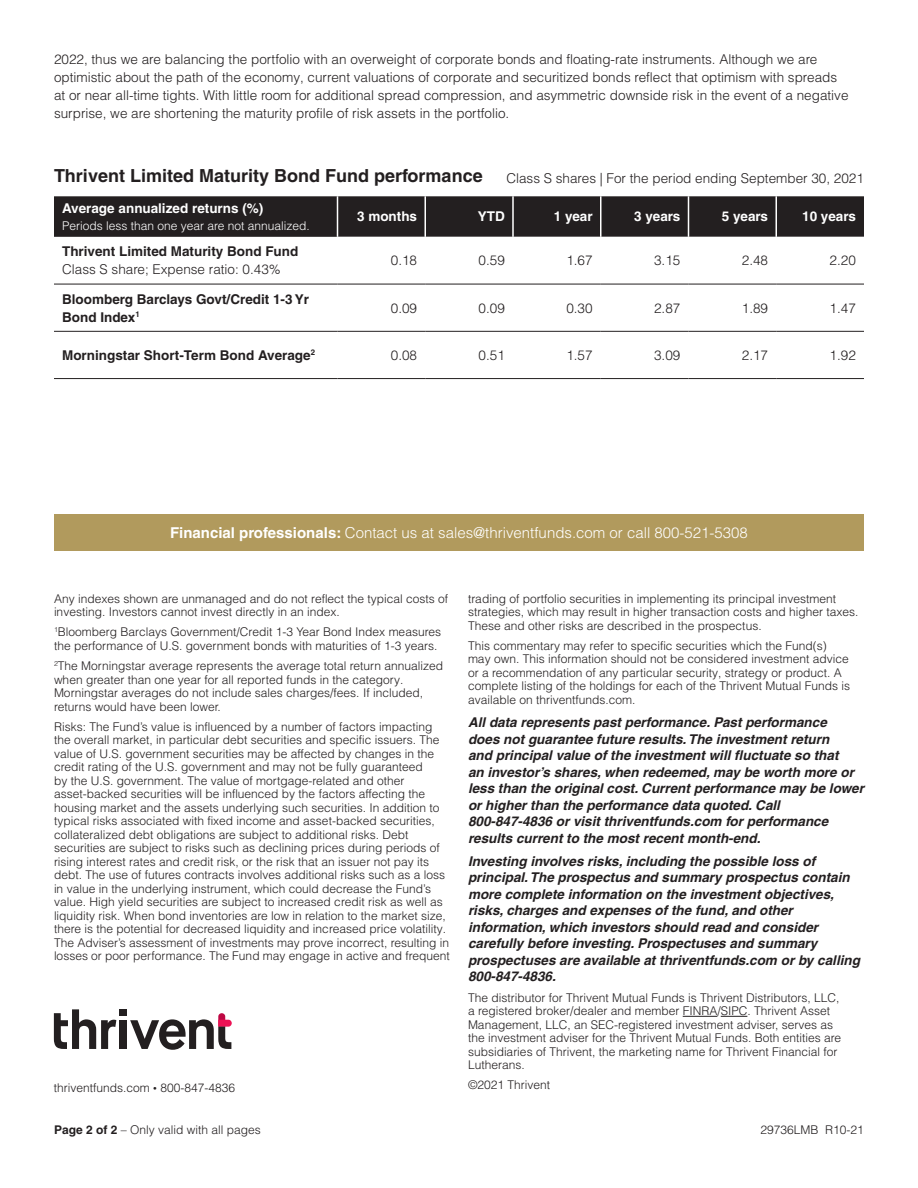
<style>
.page{position:relative;width:918px;height:1188px;background:#fff}
.page>*{position:absolute;margin:0;border:0;box-sizing:border-box;transform-origin:0 0}
.t1{font:700 18px "Helvetica LT Pro";color:#231f20}
.t2{font:300 15px "Helvetica LT Pro";color:#fff}
.t3{font:italic 700 13.5px/16.5px "Helvetica LT Pro";color:#231f20}
.t4{font:300 13.5px/18px "Helvetica LT Pro";color:#231f20}
.t5{font:700 13.5px/18px "Helvetica LT Pro";color:#231f20}
.t6{font:700 13.5px "Helvetica LT Pro";color:#fff}
.t7{font:300 12px/13.5px "Helvetica LT Pro";color:#231f20}
.t8{font:300 12px "Helvetica LT Pro";color:#fff}
.s1{font-weight:700}
.s2{font-size:7.5px}
</style>
<div class="page">
<hr style="left:683px;top:1016px;width:34px;height:1px;background:#231f20">
<svg style="left:721px;top:1016px;width:26px;height:1px"></svg>
<svg style="left:54px;top:1009px;width:62px;height:40px"></svg>
<div style="left:120px;top:1020px;width:7px;height:29px;background:#231f20"></div>
<div style="left:120px;top:1009px;width:7px;height:7px;background:#231f20"></div>
<svg style="left:130px;top:1013px;width:102px;height:37px"></svg>
<div style="left:54px;top:196px;width:810px;height:41px;background:#231f20"></div>
<svg style="left:338px;top:283px;width:526px;height:48px"></svg>
<hr style="left:54px;top:284px;width:284px;height:1px;background:#231f20">
<hr style="left:338px;top:284px;width:87px;height:1px;background:#231f20">
<hr style="left:425px;top:284px;width:88px;height:1px;background:#231f20">
<hr style="left:513px;top:284px;width:88px;height:1px;background:#231f20">
<hr style="left:601px;top:284px;width:87px;height:1px;background:#231f20">
<hr style="left:688px;top:284px;width:88px;height:1px;background:#231f20">
<hr style="left:776px;top:284px;width:88px;height:1px;background:#231f20">
<hr style="left:54px;top:331px;width:284px;height:1px;background:#231f20">
<hr style="left:338px;top:331px;width:87px;height:1px;background:#231f20">
<hr style="left:425px;top:331px;width:88px;height:1px;background:#231f20">
<hr style="left:513px;top:331px;width:88px;height:1px;background:#231f20">
<hr style="left:601px;top:331px;width:87px;height:1px;background:#231f20">
<hr style="left:688px;top:331px;width:88px;height:1px;background:#231f20">
<hr style="left:776px;top:331px;width:88px;height:1px;background:#231f20">
<hr style="left:54px;top:378px;width:284px;height:1px;background:#231f20">
<hr style="left:338px;top:378px;width:87px;height:1px;background:#231f20">
<hr style="left:425px;top:378px;width:88px;height:1px;background:#231f20">
<hr style="left:513px;top:378px;width:88px;height:1px;background:#231f20">
<hr style="left:601px;top:378px;width:87px;height:1px;background:#231f20">
<hr style="left:688px;top:378px;width:88px;height:1px;background:#231f20">
<hr style="left:776px;top:378px;width:88px;height:1px;background:#231f20">
<hr style="left:337px;top:196px;width:1px;height:41px;background:#fff">
<hr style="left:424px;top:196px;width:2px;height:41px;background:#fff">
<hr style="left:512px;top:196px;width:2px;height:41px;background:#fff">
<hr style="left:600px;top:196px;width:2px;height:41px;background:#fff">
<hr style="left:688px;top:196px;width:1px;height:41px;background:#fff">
<hr style="left:776px;top:196px;width:1px;height:41px;background:#fff">
<div style="left:54px;top:514px;width:810px;height:37px;background:#b19a5d"></div>
<p class="t4" style="left:54px;top:50px;width:796px">2022, thus we are balancing the portfolio with an overweight of corporate bonds and floating-rate instruments. Although we are optimistic about the path of the economy, current valuations of corporate and securitized bonds reflect that optimism with spreads at or near all-time tights. With little room for additional spread compression, and asymmetric downside risk in the event of a negative surprise, we are shortening the maturity profile of risk assets in the portfolio.</p>
<h1 class="t1" style="left:54px;top:165px;width:430px">Thrivent Limited Maturity Bond Fund performance</h1>
<p class="t4" style="left:506px;top:169px;width:359px">Class S shares | For the period ending September 30, 2021</p>
<p class="t6" style="left:62px;top:200px;width:203px">Average annualized returns (%)</p>
<p class="t8" style="left:62px;top:218px;width:249px">Periods less than one year are not annualized.</p>
<p class="t5" style="left:62px;top:243px;width:238px">Thrivent Limited Maturity Bond Fund</p>
<p class="t4" style="left:62px;top:260px;width:220px">Class S share; Expense ratio: 0.43%</p>
<p class="t6" style="left:357px;top:208px;width:62px">3 months</p>
<p class="t6" style="left:478px;top:208px;width:28px">YTD</p>
<p class="t6" style="left:554px;top:208px;width:40px">1 year</p>
<p class="t6" style="left:634px;top:208px;width:48px">3 years</p>
<p class="t6" style="left:722px;top:208px;width:48px">5 years</p>
<p class="t6" style="left:802px;top:208px;width:55px">10 years</p>
<p class="t4" style="left:391px;top:251px;width:28px">0.18</p>
<p class="t4" style="left:479px;top:251px;width:28px">0.59</p>
<p class="t4" style="left:566px;top:251px;width:28px">1.67</p>
<p class="t4" style="left:654px;top:251px;width:28px">3.15</p>
<p class="t4" style="left:742px;top:251px;width:28px">2.48</p>
<p class="t4" style="left:830px;top:251px;width:28px">2.20</p>
<p class="t5" style="left:62px;top:290px;width:248px">Bloomberg Barclays Govt/Credit 1-3 Yr<br>Bond Index<sup>1</sup></p>
<p class="t4" style="left:391px;top:299px;width:28px">0.09</p>
<p class="t4" style="left:479px;top:299px;width:28px">0.09</p>
<p class="t4" style="left:566px;top:299px;width:28px">0.30</p>
<p class="t4" style="left:654px;top:299px;width:28px">2.87</p>
<p class="t4" style="left:742px;top:299px;width:28px">1.89</p>
<p class="t4" style="left:830px;top:299px;width:28px">1.47</p>
<p class="t5" style="left:62px;top:346px;width:255px">Morningstar Short-Term Bond Average<sup>2</sup></p>
<p class="t4" style="left:391px;top:346px;width:28px">0.08</p>
<p class="t4" style="left:479px;top:346px;width:28px">0.51</p>
<p class="t4" style="left:566px;top:346px;width:28px">1.57</p>
<p class="t4" style="left:654px;top:346px;width:28px">3.09</p>
<p class="t4" style="left:742px;top:346px;width:28px">2.17</p>
<p class="t4" style="left:830px;top:346px;width:28px">1.92</p>
<p class="t2" style="left:170px;top:523px;width:579px"><span class="s1">Financial professionals:</span> Contact us at sales@thriventfunds.com or call 800-521-5308</p>
<p class="t7" style="left:54px;top:591px;width:396px">Any indexes shown are unmanaged and do not reflect the typical costs of investing. Investors cannot invest directly in an index.</p>
<p class="t7" style="left:54px;top:625px;width:389px"><sup>1</sup>Bloomberg Barclays Government/Credit 1-3 Year Bond Index measures the performance of U.S. government bonds with maturities of 1-3 years.</p>
<p class="t7" style="left:54px;top:659px;width:391px"><sup>2</sup>The Morningstar average represents the average total return annualized when greater than one year for all reported funds in the category.<br>Morningstar averages do not include sales charges/fees. If included, returns would have been lower.</p>
<p class="t7" style="left:54px;top:720px;width:397px">Risks: The Fund’s value is influenced by a number of factors impacting the overall market, in particular debt securities and specific issuers. The value of U.S. government securities may be affected by changes in the credit rating of the U.S. government and may not be fully guaranteed<br>by the U.S. government. The value of mortgage-related and other asset-backed securities will be influenced by the factors affecting the housing market and the assets underlying such securities. In addition to typical risks associated with fixed income and asset-backed securities, collateralized debt obligations are subject to additional risks. Debt securities are subject to risks such as declining prices during periods of rising interest rates and credit risk, or the risk that an issuer not pay its debt. The use of futures contracts involves additional risks such as a loss in value in the underlying instrument, which could decrease the Fund’s value. High yield securities are subject to increased credit risk as well as liquidity risk. When bond inventories are low in relation to the market size, there is the potential for decreased liquidity and increased price volatility.<br>The Adviser’s assessment of investments may prove incorrect, resulting in losses or poor performance. The Fund may engage in active and frequent</p>
<p class="t7" style="left:54px;top:1081px;width:183px">thriventfunds.com <span class="s2">•</span> 800-847-4836</p>
<p class="t7" style="left:468px;top:591px;width:392px">trading of portfolio securities in implementing its principal investment strategies, which may result in higher transaction costs and higher taxes.<br>These and other risks are described in the prospectus.</p>
<p class="t7" style="left:468px;top:639px;width:384px">This commentary may refer to specific securities which the Fund(s) may own. This information should not be considered investment advice or a recommendation of any particular security, strategy or product. A complete listing of the holdings for each of the Thrivent Mutual Funds is available on thriventfunds.com.</p>
<p class="t3" style="left:468px;top:714px;width:401px">Alldata represents pastperformance.Pastperformance does notguarantee future results.The investmentreturn<br>and principalvalue ofthe investmentwillfluctuate so that<br>an investor’s shares,when redeemed,may be worth more or less than the originalcost.Currentperformance may be lower orhigherthan the performance data quoted.Call 800-847-4836 orvisitthriventfunds.com forperformance results currentto the mostrecentmonth-end.</p>
<p class="t3" style="left:468px;top:853px;width:397px">Investing involves risks,including the possible loss of principal.The prospectus and summary prospectus contain more complete information on the investmentobjectives, risks,charges and expenses ofthe fund,and other information,which investors should read and consider carefully before investing.Prospectuses and summary prospectuses are available atthriventfunds.com orby calling 800-847-4836.</p>
<p class="t7" style="left:468px;top:990px;width:375px">The distributor for Thrivent Mutual Funds is Thrivent Distributors, LLC, a registered broker/dealer and member FINRA/SIPC. Thrivent Asset Management, LLC, an SEC-registered investment adviser, serves as the investment adviser for the Thrivent Mutual Funds. Both entities are subsidiaries of Thrivent, the marketing name for Thrivent Financial for Lutherans.</p>
<p class="t7" style="left:468px;top:1078px;width:84px">©2021 Thrivent</p>
<p class="t7" style="left:54px;top:1123px;width:208px"><span class="s1">Page 2 of 2</span> – Only valid with all pages</p>
<p class="t7" style="left:761px;top:1123px;width:105px">29736LMB R10-21</p>
</div>
